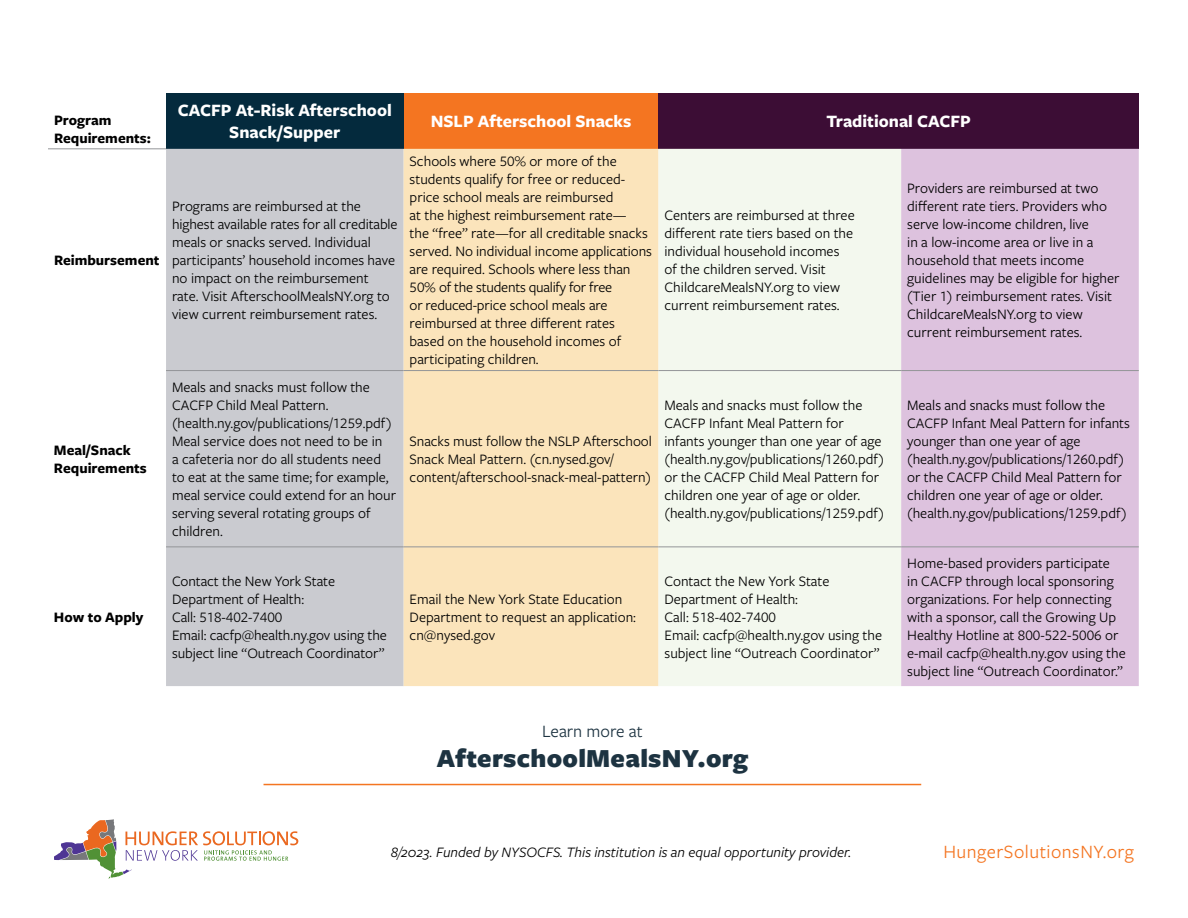
<style>
.page{position:relative;width:1188px;height:918px;background:#fff}
.page>*{position:absolute;margin:0;border:0;box-sizing:border-box;transform-origin:0 0}
.t1{font:900 27px "Freight Sans Pro";letter-spacing:.01em;color:#1d3341}
.t2{font:19.5px "Freight Sans Pro";letter-spacing:.025em;color:#f47521}
.t3{font:700 18px/21.6px "Freight Sans Pro";color:#fff;text-align:center}
.t4{font:18px "Freight Sans Pro";color:#1d3341}
.t5{font:15px/18px "Freight Sans Pro";color:#000}
.t6{font:italic 15px "Freight Sans Pro";color:#000}
.t7{font:700 15px/18px "Freight Sans Pro";color:#000}
</style>
<div class="page">
<hr style="left:264px;top:784px;width:657px;height:1px;background:#f47521">
<div style="left:166px;top:93px;width:238px;height:56px;background:#042a3d"></div>
<div style="left:404px;top:93px;width:255px;height:56px;background:#f47521"></div>
<div style="left:659px;top:93px;width:480px;height:56px;background:#3c0d35"></div>
<div style="left:166px;top:149px;width:238px;height:537px;background:#cacbd0"></div>
<div style="left:404px;top:149px;width:255px;height:537px;background:#fbe4bb"></div>
<div style="left:659px;top:149px;width:242px;height:537px;background:#f3f8ee"></div>
<div style="left:901px;top:149px;width:238px;height:537px;background:#ddc2de"></div>
<hr style="left:166px;top:370px;width:238px;height:1px;background:#939598">
<hr style="left:404px;top:370px;width:255px;height:1px;background:#939598">
<hr style="left:659px;top:370px;width:242px;height:1px;background:#939598">
<hr style="left:901px;top:370px;width:238px;height:1px;background:#939598">
<hr style="left:166px;top:546px;width:238px;height:1px;background:#939598">
<hr style="left:404px;top:546px;width:255px;height:1px;background:#939598">
<hr style="left:659px;top:546px;width:242px;height:1px;background:#939598">
<hr style="left:901px;top:546px;width:238px;height:1px;background:#939598">
<hr style="left:48px;top:148px;width:118px;height:1px;background:#939598">
<svg style="left:54px;top:819px;width:244px;height:60px"></svg>
<p class="t7" style="left:54px;top:110px;width:98px">Program<br>Requirements:</p>
<p class="t3" style="left:178px;top:99px;width:215px">CACFP At-Risk Afterschool<br>Snack/Supper</p>
<p class="t3" style="left:431px;top:110px;width:202px">NSLP Afterschool Snacks</p>
<p class="t3" style="left:826px;top:110px;width:146px">Traditional CACFP</p>
<p class="t7" style="left:54px;top:250px;width:107px">Reimbursement</p>
<p class="t7" style="left:54px;top:440px;width:94px">Meal/Snack<br>Requirements</p>
<p class="t5" style="left:172px;top:196px;width:227px">Programs are reimbursed at the highest available rates for all creditable meals or snacks served. Individual participants’ household incomes have no impact on the reimbursement rate. Visit AfterschoolMealsNY.org to view current reimbursement rates.</p>
<p class="t5" style="left:172px;top:377px;width:226px">Meals and snacks must follow the<br>CACFP Child Meal Pattern. (health.ny.gov/publications/1259.pdf)<br>Meal service does not need to be in<br>a cafeteria nor do all students need to eat at the same time; for example, meal service could extend for an hour serving several rotating groups of children.</p>
<p class="t5" style="left:410px;top:151px;width:244px">Schools where 50% or more of the students qualify for free or reduced&shy;price school meals are reimbursed<br>at the highest reimbursement rate—<br>the “free” rate—for all creditable snacks served. No individual income applications are required. Schools where less than 50% of the students qualify for free<br>or reduced-price school meals are reimbursed at three different rates based on the household incomes of participating children.</p>
<p class="t5" style="left:410px;top:431px;width:244px">Snacks must follow the NSLP Afterschool<br>Snack Meal Pattern. (cn.nysed.gov/ content/afterschool-snack-meal-pattern)</p>
<p class="t7" style="left:54px;top:607px;width:91px">How to Apply</p>
<p class="t5" style="left:172px;top:571px;width:216px">Contact the New York State<br>Department of Health:<br>Call: 518-402-7400<br>Email: cacfp@health.ny.gov using the subject line “Outreach Coordinator”</p>
<p class="t5" style="left:410px;top:589px;width:228px">Email the New York State Education<br>Department to request an application: cn@nysed.gov</p>
<p class="t5" style="left:665px;top:205px;width:192px">Centers are reimbursed at three different rate tiers based on the individual household incomes of the children served. Visit<br>ChildcareMealsNY.org to view current reimbursement rates.</p>
<p class="t5" style="left:907px;top:178px;width:214px">Providers are reimbursed at two different rate tiers. Providers who serve low-income children, live<br>in a low-income area or live in a household that meets income guidelines may be eligible for higher (Tier 1) reimbursement rates. Visit<br>ChildcareMealsNY.org to view current reimbursement rates.</p>
<p class="t5" style="left:665px;top:395px;width:221px">Meals and snacks must follow the CACFP Infant Meal Pattern for infants younger than one year of age (health.ny.gov/publications/1260.pdf) or the CACFP Child Meal Pattern for children one year of age or older. (health.ny.gov/publications/1259.pdf)</p>
<p class="t5" style="left:907px;top:395px;width:224px">Meals and snacks must follow the CACFP Infant Meal Pattern for infants younger than one year of age (health.ny.gov/publications/1260.pdf) or the CACFP Child Meal Pattern for children one year of age or older. (health.ny.gov/publications/1259.pdf)</p>
<p class="t5" style="left:665px;top:571px;width:219px">Contact the New York State<br>Department of Health:<br>Call: 518-402-7400<br>Email: cacfp@health.ny.gov using the subject line “Outreach Coordinator”</p>
<p class="t5" style="left:907px;top:553px;width:220px">Home-based providers participate<br>in CACFP through local sponsoring organizations. For help connecting with a sponsor, call the Growing Up Healthy Hotline at 800-522-5006 or e-mail cacfp@health.ny.gov using the subject line “Outreach Coordinator.”</p>
<p class="t4" style="left:542px;top:719px;width:102px">Learn more at</p>
<h1 class="t1" style="left:437px;top:740px;width:313px">AfterschoolMealsNY.org</h1>
<p class="t6" style="left:391px;top:843px;width:462px">8/2023. Funded by NYSOCFS. This institution is an equal opportunity provider.</p>
<h2 class="t2" style="left:943px;top:839px;width:192px">HungerSolutionsNY.org</h2>
</div>
